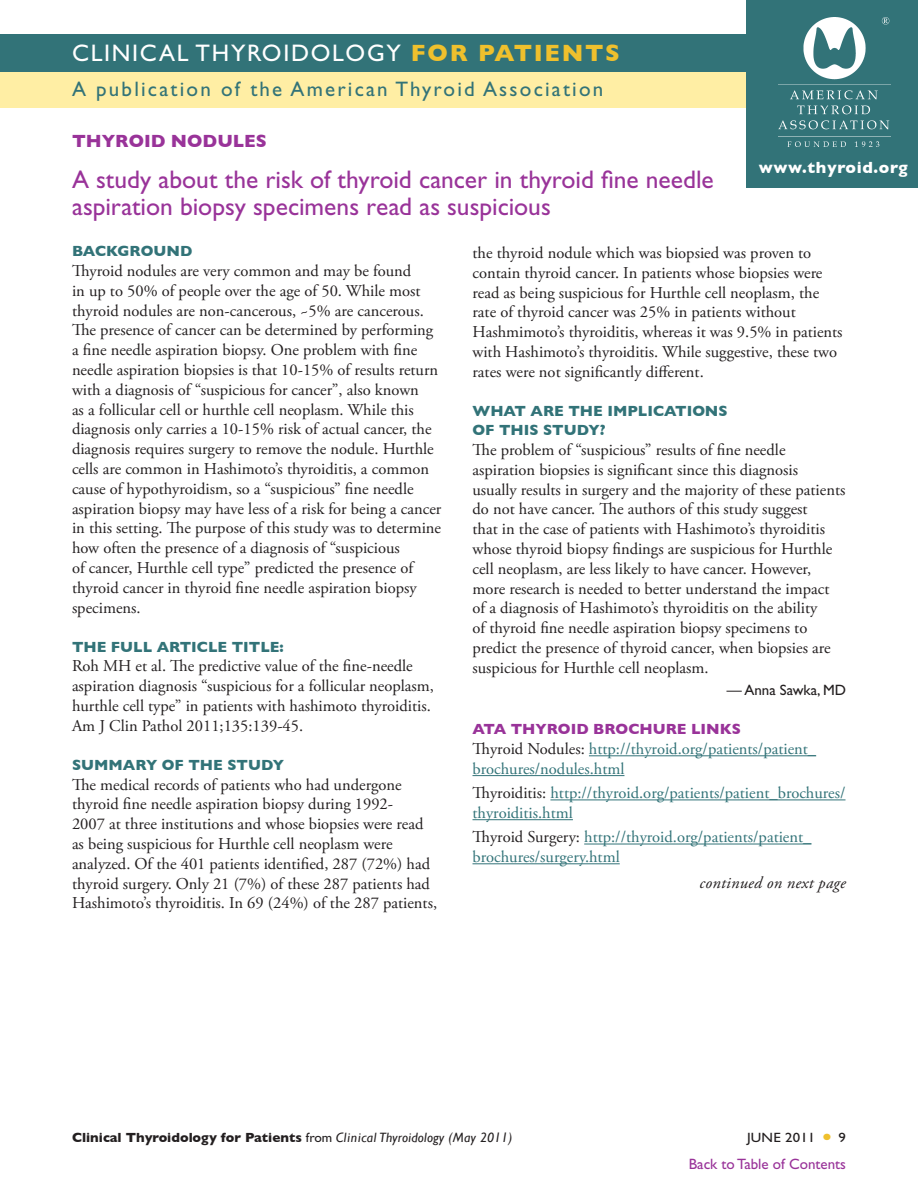
<style>
.page{position:relative;width:918px;height:1188px;background:#fff}
.page>*{position:absolute;margin:0;border:0;box-sizing:border-box;transform-origin:0 0}
.t1{font:25.5px/27px "Gill Sans Std";color:#939}
.t2{font:24px "Gill Sans Std";letter-spacing:.07em;color:#fff}
.t3{font:21px "Gill Sans Std";letter-spacing:.105em;color:#327378}
.t4{font:700 18px "Gill Sans";color:#939}
.t5{font:16.5px/19.8px "Adobe Garamond Pro";color:#231f20}
.t6{font:16.5px/19.8px "Adobe Garamond Pro";color:#327378}
.t7{font:italic 16.5px "Adobe Garamond Pro";letter-spacing:.02em;color:#231f20}
.t8{font:700 16.5px "Gill Sans";color:#fff}
.t9{font:700 15px/19.5px "Gill Sans";color:#327378}
.t10{font:700 15px "Gill Sans";color:#939}
.t11{font:15px "Gill Sans Std";color:#939}
.t12{font:15px "Gill Sans Std";color:#231f20}
.t13{font:700 13.5px "Gill Sans";color:#231f20}
.t14{font:13.5px "Gill Sans Std";letter-spacing:.01em;color:#231f20;scale:1.1 1}
.s1{font-family:"Gill Sans";font-weight:700;color:#efc02d}
.s2{color:#231f20}
.s3{font-family:"Gill Sans Std";font-weight:400}
.s4{font-weight:400;font-style:italic}
</style>
<div class="page">
<div style="left:0;top:70px;width:918px;height:38px;background:#ffeea4"></div>
<div style="left:0;top:35px;width:918px;height:37px;background:#327378"></div>
<hr style="left:589px;top:755px;width:227px;height:1px;background:#327378">
<hr style="left:472px;top:775px;width:152px;height:1px;background:#327378">
<hr style="left:550px;top:799px;width:296px;height:1px;background:#327378">
<hr style="left:472px;top:819px;width:101px;height:1px;background:#327378">
<hr style="left:584px;top:844px;width:227px;height:1px;background:#327378">
<hr style="left:472px;top:863px;width:148px;height:1px;background:#327378">
<div style="left:747px;top:0;width:171px;height:188px;background:#327378"></div>
<img style="left:778px;top:18px;width:112px;height:129px">
<h2 class="t2" style="left:72px;top:40px;width:550px">Clinical Thyroidology <span class="s1">FOR PATIENTS</span></h2>
<p class="t3" style="left:72px;top:77px;width:533px">A publication of the American Thyroid Association</p>
<p class="t4" style="left:72px;top:131px;width:196px">THYROID NODULES</p>
<h1 class="t1" style="left:72px;top:166px;width:643px">A study about the risk of thyroid cancer in thyroid fine needle aspiration biopsy specimens read as suspicious</h1>
<p class="t5" style="left:472px;top:243px;width:372px">the thyroid nodule which was biopsied was proven to contain thyroid cancer. In patients whose biopsies were read as being suspicious for Hurthle cell neoplasm, the rate of thyroid cancer was 25% in patients without Hashmimoto’s thyroiditis, whereas it was 9.5% in patients with Hashimoto’s thyroiditis. While suggestive, these two rates were not significantly different.</p>
<p class="t9" style="left:472px;top:401px;width:257px">WHAT ARE THE IMPLICATIONS<br>OF THIS STUDY?</p>
<p class="t5" style="left:472px;top:441px;width:374px">The problem of “suspicious” results of fine needle aspiration biopsies is significant since this diagnosis usually results in surgery and the majority of these patients do not have cancer. The authors of this study suggest<br>that in the case of patients with Hashimoto’s thyroiditis whose thyroid biopsy findings are suspicious for Hurthle cell neoplasm, are less likely to have cancer. However, more research is needed to better understand the impact of a diagnosis of Hashimoto’s thyroiditis on the ability<br>of thyroid fine needle aspiration biopsy specimens to predict the presence of thyroid cancer, when biopsies are suspicious for Hurthle cell neoplasm.</p>
<p class="t12" style="left:727px;top:682px;width:102px">— Anna Sawka,MD</p>
<p class="t10" style="left:473px;top:721px;width:13px">ATA</p>
<p class="t10" style="left:511px;top:721px;width:232px">THYROID BROCHURE LINKS</p>
<p class="t6" style="left:472px;top:740px;width:345px"><span class="s2">Thyroid Nodules:</span> http://thyroid.org/patients/patient_ brochures/nodules.html</p>
<p class="t6" style="left:472px;top:784px;width:375px"><span class="s2">Thyroiditis:</span> http://thyroid.org/patients/patient_brochures/ thyroiditis.html</p>
<p class="t6" style="left:472px;top:828px;width:340px"><span class="s2">Thyroid Surgery:</span> http://thyroid.org/patients/patient_ brochures/surgery.html</p>
<p class="t8" style="left:759px;top:158px;width:150px">WWW.THYROID.ORG</p>
<p class="t9" style="left:72px;top:241px;width:122px">BACKG ROUND</p>
<p class="t5" style="left:72px;top:262px;width:371px">Thyroid nodules are very common and may be found<br>in up to 50% of people over the age of 50. While most thyroid nodules are non-cancerous, ~5% are cancerous.<br>The presence of cancer can be determined by performing a fine needle aspiration biopsy. One problem with fine needle aspiration biopsies is that 10-15% of results return with a diagnosis of “suspicious for cancer”, also known<br>as a follicular cell or hurthle cell neoplasm. While this diagnosis only carries a 10-15% risk of actual cancer, the diagnosis requires surgery to remove the nodule. Hurthle cells are common in Hashimoto’s thyroiditis, a common cause of hypothyroidism, so a “suspicious” fine needle aspiration biopsy may have less of a risk for being a cancer in this setting. The purpose of this study was to determine how often the presence of a diagnosis of “suspicious<br>of cancer, Hurthle cell type” predicted the presence of thyroid cancer in thyroid fine needle aspiration biopsy specimens.</p>
<p class="t9" style="left:72px;top:637px;width:213px">THE FULL ARTICLE TITLE:</p>
<p class="t5" style="left:72px;top:657px;width:364px">Roh MH et al. The predictive value of the fine-needle aspiration diagnosis “suspicious for a follicular neoplasm, hurthle cell type” in patients with hashimoto thyroiditis.<br>Am J Clin Pathol 2011;135:139-45.</p>
<p class="t9" style="left:72px;top:755px;width:214px">SUMMARY OF THE STUDY</p>
<p class="t5" style="left:72px;top:775px;width:367px">The medical records of patients who had undergone thyroid fine needle aspiration biopsy during 1992-<br>2007 at three institutions and whose biopsies were read as being suspicious for Hurthle cell neoplasm were analyzed. Of the 401 patients identified, 287 (72%) had thyroid surgery. Only 21 (7%) of these 287 patients had Hashimoto’s thyroiditis. In 69 (24%) of the 287 patients,</p>
<p class="t7" style="left:700px;top:873px;width:148px">continued on next page</p>
<p class="t13" style="left:72px;top:1129px;width:442px">CLINICAL THYROIDOLOGY FOR PATIENTS <span class="s3">from</span> <span class="s4">Clinical Thyroidology (May 2011)</span></p>
<p class="t14" style="left:747px;top:1130px;width:64px">JUNE 2011</p>
<p class="t14" style="left:839px;top:1130px;width:8px">9</p>
<p class="t11" style="left:689px;top:1155px;width:159px">Back to Table of Contents</p>
</div>
